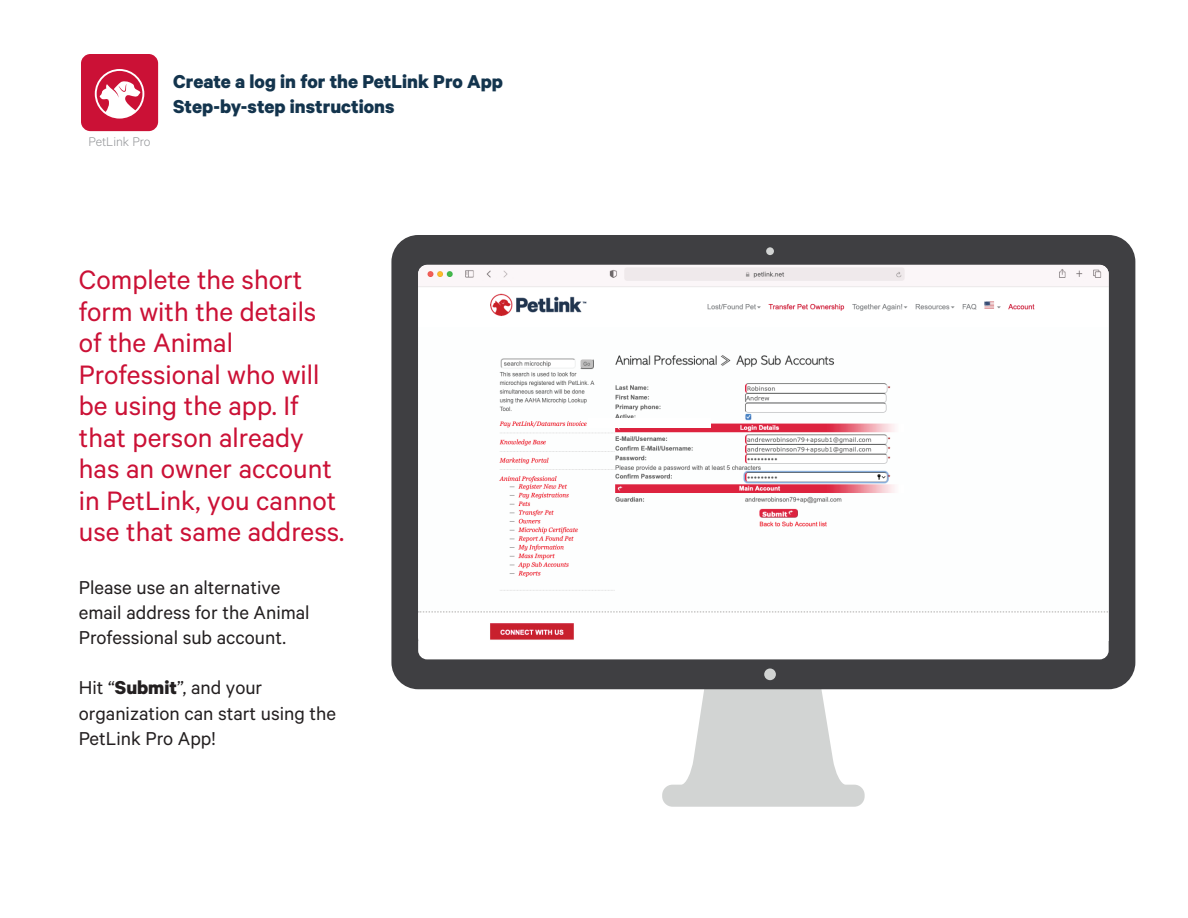
<style>
.page{position:relative;width:1188px;height:918px;background:#fff}
.page>*{position:absolute;margin:0;border:0;box-sizing:border-box;transform-origin:0 0}
.t1{font:30px/31.5px "Calibre";color:#cb1136}
.t2{font:21px/25.2px "Calibre";color:#231f20}
.t3{font:700 21px/25.2px "Calibre";color:#13344d}
.t4{font:300 14.1px "Calibre";color:#939598}
.s1{font-weight:700}
</style>
<div class="page">
<div style="left:81px;top:54px;width:77px;height:77px;background:#cb1136;border-radius:9px"></div>
<svg style="left:95px;top:69px;width:49px;height:50px"></svg>
<svg style="left:662px;top:689px;width:203px;height:118px"></svg>
<div style="left:391px;top:235px;width:744px;height:454px;background:#3f3f42;border-radius:27px"></div>
<div style="left:418px;top:265px;width:691px;height:394px;background:#fff;border-radius:9px"></div>
<img style="left:418px;top:265px;width:691px;height:376px">
<div style="left:766px;top:247px;width:8px;height:8px;background:#d2d4d3;border-radius:50%"></div>
<div style="left:764px;top:668px;width:12px;height:12px;background:#d2d4d3;border-radius:50%"></div>
<div style="left:588px;top:418px;width:123px;height:10px;background:#fff"></div>
<p class="t4" style="left:89px;top:134px;width:63px">PetLink Pro</p>
<p class="t3" style="left:173px;top:68px;width:331px">Create a log in for the PetLink Pro App<br>Step-by-step instructions</p>
<p class="t1" style="left:79px;top:263px;width:267px">Complete the short form with the details of the Animal<br>Professional who will be using the app. If that person already has an owner account in PetLink, you cannot use that same address.</p>
<p class="t2" style="left:79px;top:574px;width:232px">Please use an alternative email address for the Animal<br>Professional sub account.</p>
<p class="t2" style="left:79px;top:675px;width:259px">Hit “<span class="s1">Submit</span>”, and your organization can start using the<br>PetLink Pro App!</p>
</div>
